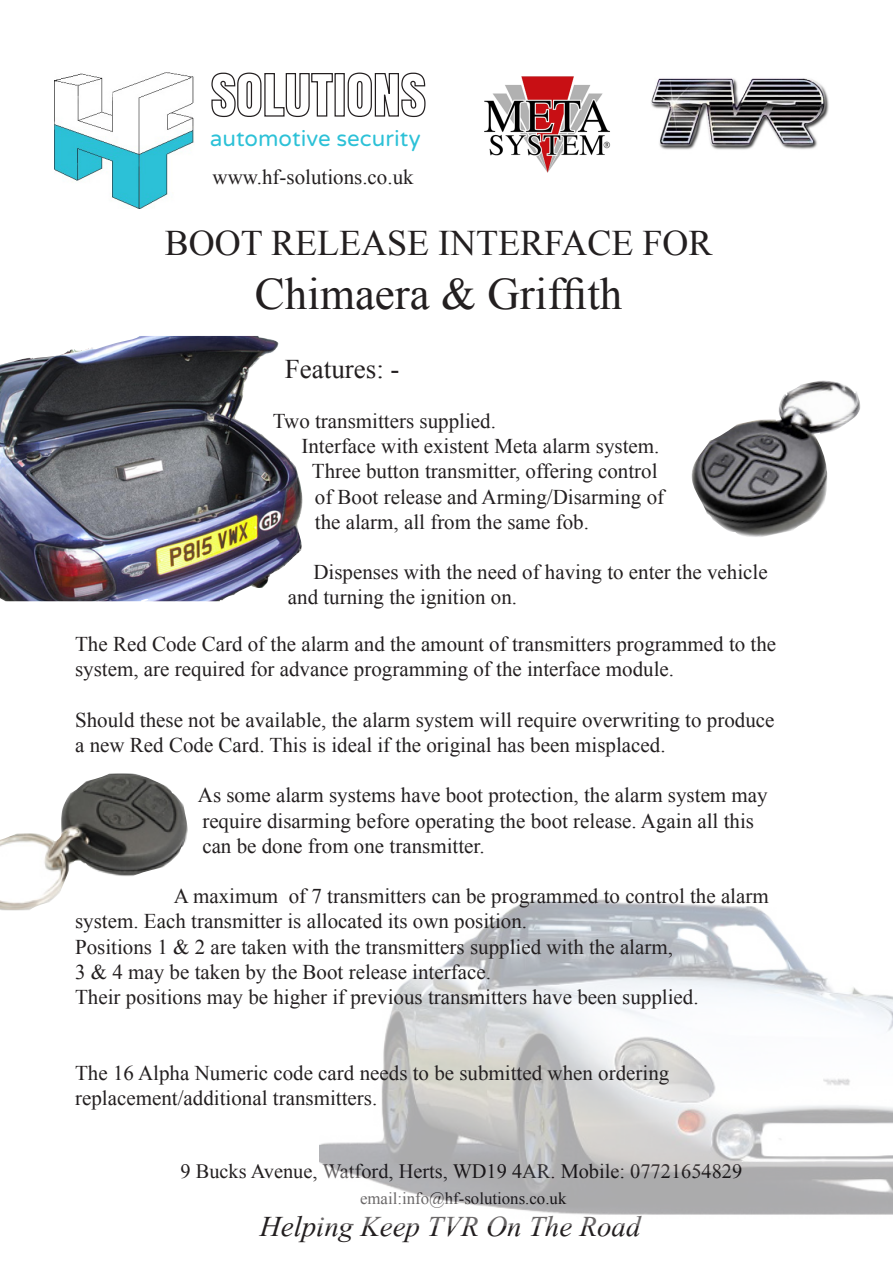
<style>
.page{position:relative;width:893px;height:1263px;background:#fff}
.page>*{position:absolute;margin:0;border:0;box-sizing:border-box;transform-origin:0 0}
.t1{font:45px "Times New Roman";color:#231f20}
.t2{font:36px "Vijaya";color:#231f20}
.t3{font:36px "Times New Roman";color:#231f20}
.t4{font:27px "Times New Roman";color:#231f20}
.t5{font:22.2px "Varela Round";color:#2cc1d7}
.t6{font:21px/25.2px "Times New Roman";color:#231f20}
.t7{font:20.4px "Times New Roman";color:#231f20}
.t8{font:16.8px "Times New Roman";color:#231f20}
</style>
<div class="page">
<img style="left:651px;top:78px;width:178px;height:72px">
<img style="left:484px;top:76px;width:126px;height:96px">
<img style="left:54px;top:73px;width:140px;height:136px">
<svg style="left:211px;top:72px;width:122px;height:46px"></svg>
<div style="left:334px;top:73px;width:11px;height:44px;border:1px solid #231f20"></div>
<svg style="left:347px;top:72px;width:79px;height:46px"></svg>
<img style="left:320px;top:899px;width:573px;height:316px">
<img style="left:691px;top:380px;width:170px;height:157px">
<img style="left:0;top:336px;width:303px;height:265px">
<img style="left:0;top:773px;width:188px;height:137px">
<p class="t5" style="left:210px;top:126px;width:212px">automotive security</p>
<p class="t6" style="left:213px;top:164px;width:203px">www.hf-solutions.co.uk</p>
<p class="t3" style="left:165px;top:218px;width:549px">BOOT RELEASE INTERFACE FOR</p>
<p class="t1" style="left:255px;top:263px;width:369px">Chimaera &amp; Griffith</p>
<p class="t4" style="left:285px;top:350px;width:116px">Features: -</p>
<p class="t6" style="left:273px;top:408px;width:225px">Two transmitters supplied.</p>
<p class="t6" style="left:301px;top:433px;width:360px">Interface with existent Meta alarm system.</p>
<p class="t6" style="left:312px;top:458px;width:354px">Three button transmitter, offering control of Boot release and Arming/Disarming of the alarm, all from the same fob.</p>
<p class="t6" style="left:288px;top:559px;width:481px;text-indent:26px">Dispenses with the need of having to enter the vehicle and turning the ignition on.</p>
<p class="t6" style="left:75px;top:631px;width:703px">The Red Code Card of the alarm and the amount of transmitters programmed to the system, are required for advance programming of the interface module.</p>
<p class="t6" style="left:75px;top:707px;width:701px">Should these not be available, the alarm system will require overwriting to produce a new Red Code Card. This is ideal if the original has been misplaced.</p>
<p class="t6" style="left:198px;top:782px;width:571px">As some alarm systems have boot protection, the alarm system may require disarming before operating the boot release. Again all this can be done from one transmitter.</p>
<p class="t6" style="left:75px;top:883px;width:695px;text-indent:99px">A maximum of 7 transmitters can be programmed to control the alarm system. Each transmitter is allocated its own position.</p>
<p class="t6" style="left:75px;top:934px;width:599px">Positions 1 &amp; 2 are taken with the transmitters supplied with the alarm,</p>
<p class="t6" style="left:75px;top:959px;width:417px">3 &amp; 4 may be taken by the Boot release interface.</p>
<p class="t6" style="left:75px;top:984px;width:625px">Their positions may be higher if previous transmitters have been supplied.</p>
<p class="t6" style="left:75px;top:1060px;width:596px">The 16 Alpha Numeric code card needs to be submitted when ordering</p>
<p class="t6" style="left:75px;top:1085px;width:304px">replacement/additional transmitters.</p>
<p class="t7" style="left:181px;top:1158px;width:563px">9 Bucks Avenue, Watford, Herts, WD19 4AR. Mobile: 07721654829</p>
<p class="t8" style="left:360px;top:1187px;width:208px">email:info@hf-solutions.co.uk</p>
<p class="t2" style="left:260px;top:1198px;width:382px">Helping Keep TVR On The Road</p>
</div>
